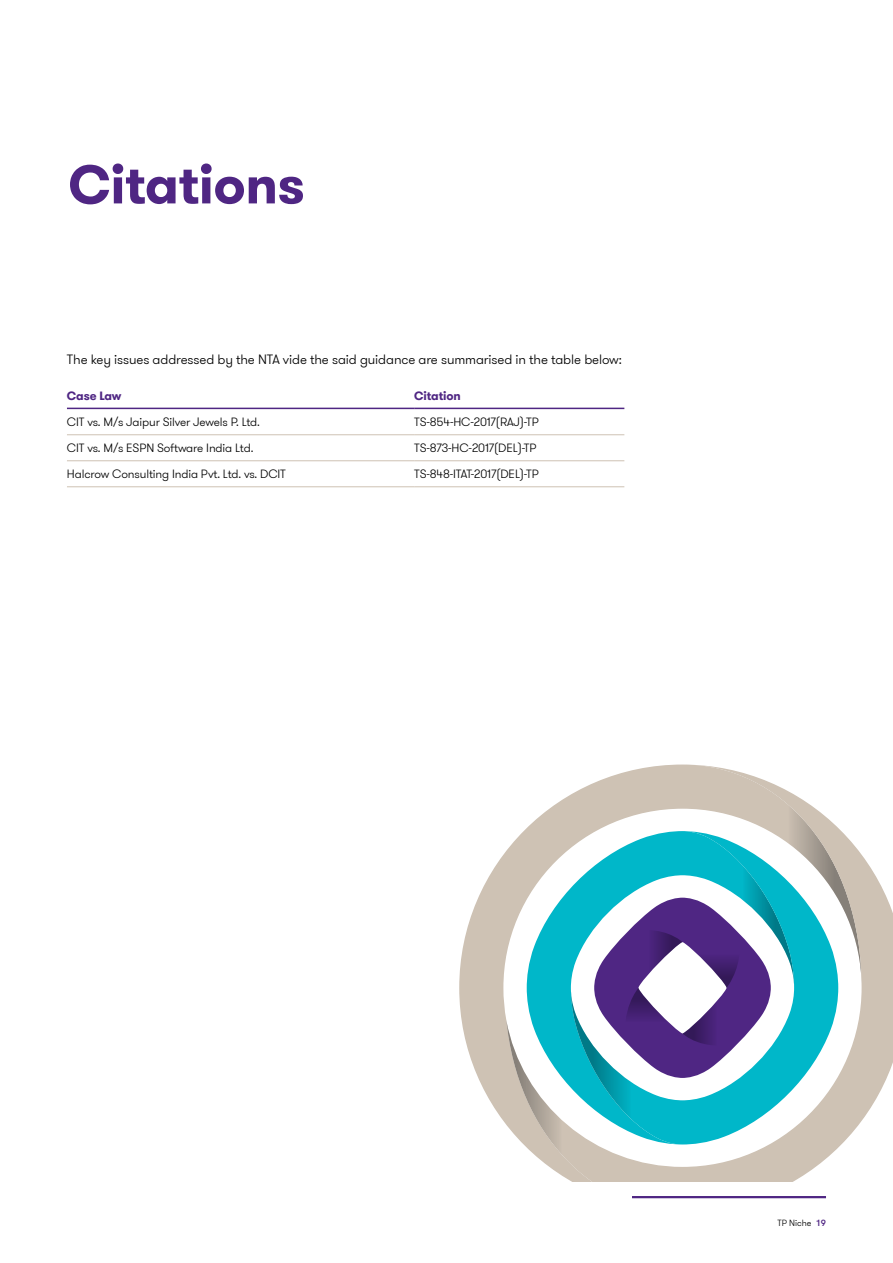
<style>
.page{position:relative;width:893px;height:1263px;background:#fff}
.page>*{position:absolute;margin:0;border:0;box-sizing:border-box;transform-origin:0 0}
.t1{font:700 54px "GT Walsheim Pro";letter-spacing:-.01em;color:#4f2683}
.t2{font:300 13.5px "GT Walsheim Pro";letter-spacing:-.01em;color:#000}
.t3{font:300 12px "GT Walsheim Pro";letter-spacing:-.01em;color:#000}
.t4{font:700 12px "GT Walsheim Pro";letter-spacing:-.01em;color:#4f2683}
.t5{font:300 9px "GT Walsheim Pro";letter-spacing:-.01em;color:#000}
.s1{font-weight:500;color:#4f2683}
</style>
<div class="page">
<hr style="left:632px;top:1196px;width:194px;height:2px;background:#4f2683">
<hr style="left:67px;top:434px;width:347px;height:1px;background:#cec2b4">
<hr style="left:414px;top:434px;width:210px;height:1px;background:#cec2b4">
<hr style="left:67px;top:460px;width:347px;height:1px;background:#cec2b4">
<hr style="left:414px;top:460px;width:210px;height:1px;background:#cec2b4">
<hr style="left:67px;top:486px;width:347px;height:1px;background:#cec2b4">
<hr style="left:414px;top:486px;width:210px;height:1px;background:#cec2b4">
<hr style="left:67px;top:408px;width:347px;height:1px;background:#4f2683">
<hr style="left:414px;top:408px;width:210px;height:1px;background:#4f2683">
<svg style="left:459px;top:851px;width:47px;height:273px"></svg>
<svg style="left:506px;top:764px;width:387px;height:418px"></svg>
<svg style="left:527px;top:831px;width:44px;height:313px"></svg>
<svg style="left:571px;top:831px;width:267px;height:313px"></svg>
<svg style="left:594px;top:898px;width:177px;height:180px"></svg>
<h1 class="t1" style="left:68px;top:149px;width:238px">Citations</h1>
<p class="t2" style="left:67px;top:350px;width:556px">The key issues addressed by the NTA vide the said guidance are summarised in the table below:</p>
<p class="t4" style="left:67px;top:388px;width:56px">Case Law</p>
<p class="t4" style="left:414px;top:388px;width:48px">Citation</p>
<p class="t3" style="left:67px;top:415px;width:195px">CIT vs. M/s Jaipur Silver Jewels P. Ltd.</p>
<p class="t3" style="left:414px;top:415px;width:126px">TS-854-HC-2017(RAJ)-TP</p>
<p class="t3" style="left:67px;top:441px;width:188px">CIT vs. M/s ESPN Software India Ltd.</p>
<p class="t3" style="left:414px;top:441px;width:124px">TS-873-HC-2017(DEL)-TP</p>
<p class="t3" style="left:67px;top:467px;width:220px">Halcrow Consulting India Pvt. Ltd. vs. DCIT</p>
<p class="t3" style="left:414px;top:467px;width:126px">TS-848-ITAT-2017(DEL)-TP</p>
<p class="t5" style="left:777px;top:1217px;width:50px">TP Niche <span class="s1">19</span></p>
</div>
